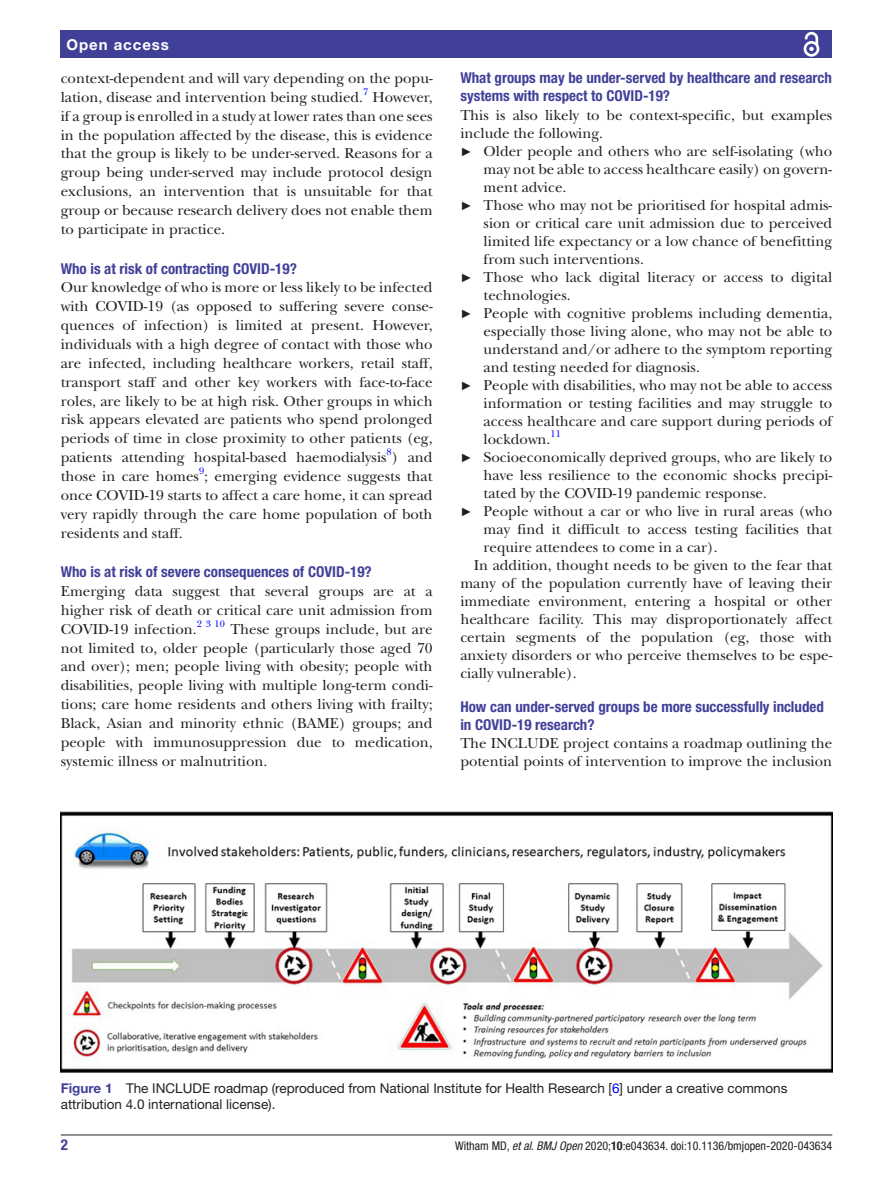
<style>
.page{position:relative;width:893px;height:1191px;background:#fff}
.page>*{position:absolute;margin:0;border:0;box-sizing:border-box;transform-origin:0 0}
.t1{font:15px/18.9px "New Baskerville";color:#231f20;text-align:justify}
.t2{font:700 condensed 15px/18px "Helvetica Neue LT Std";color:#414099}
.t3{font:700 15px "Helvetica Neue LT Std";letter-spacing:.065em;color:#fff}
.t4{font:13.5px/16.2px "Helvetica Neue LT Std";color:#231f20}
.t5{font:condensed 12px "Helvetica Neue LT Std";color:#231f20}
.t6{font:9.9px "New Baskerville";color:#00f}
.s1{font-family:"Arial";font-size:12px}
.s2{font-weight:700;color:#414099}
.s3{color:#00f}
.s4{font-style:italic}
.s5{font-weight:700}
</style>
<div class="page">
<hr style="left:61px;top:1134px;width:771px;height:1px;background:#231f20">
<div style="left:61px;top:31px;width:771px;height:27px;background:#414099"></div>
<svg style="left:803px;top:31px;width:17px;height:26px"></svg>
<img style="left:61px;top:811px;width:771px;height:262px">
<p class="t3" style="left:66px;top:35px;width:104px">Open access</p>
<p class="t1" style="left:61px;top:69px;width:373px">context-dependent and will vary depending on the popu&shy;lation, disease and intervention being studied.</p>
<p class="t6" style="left:363px;top:86px;width:7px">7</p>
<p class="t1" style="left:61px;top:88px;width:373px;text-indent:312px">However, if a group is enrolled in a study at lower rates than one sees in the population affected by the disease, this is evidence that the group is likely to be under-served. Reasons for a group being under-served may include protocol design exclusions, an intervention that is unsuitable for that group or because research delivery does not enable them to participate in practice.</p>
<p class="t2" style="left:61px;top:259px;width:238px">Who is at risk of contracting COVID-19?</p>
<p class="t1" style="left:61px;top:278px;width:373px">Our knowledge of who is more or less likely to be infected with COVID-19 (as opposed to suffering severe conse&shy;quences of infection) is limited at present. However, individuals with a high degree of contact with those who are infected, including healthcare workers, retail staff, transport staff and other key workers with face-to-face roles, are likely to be at high risk. Other groups in which risk appears elevated are patients who spend prolonged periods of time in close proximity to other patients (eg, patients attending hospital-based haemodialysis<sup>8</sup>) and those in care homes ; emerging evidence suggests that</p>
<p class="t6" style="left:199px;top:465px;width:7px">9</p>
<p class="t1" style="left:61px;top:485px;width:373px">once COVID-19 starts to affect a care home, it can spread very rapidly through the care home population of both residents and staff.</p>
<p class="t2" style="left:61px;top:562px;width:313px">Who is at risk of severe consequences of COVID-19?</p>
<p class="t1" style="left:61px;top:582px;width:373px">Emerging data suggest that several groups are at a higher risk of death or critical care unit admission from COVID-19 infection.</p>
<p class="t6" style="left:197px;top:618px;width:30px">2 3 10</p>
<p class="t1" style="left:61px;top:619px;width:373px;text-indent:170px">These groups include, but are not limited to, older people (particularly those aged 70 and over); men; people living with obesity; people with disabilities, people living with multiple long-term condi&shy;tions; care home residents and others living with frailty; Black, Asian and minority ethnic (BAME) groups; and people with immunosuppression due to medication, systemic illness or malnutrition.</p>
<p class="t2" style="left:460px;top:69px;width:373px">What groups may be under-served by healthcare and research systems with respect to COVID-19?</p>
<p class="t1" style="left:460px;top:105px;width:373px">This is also likely to be context-specific, but examples</p>
<p class="t1" style="left:460px;top:123px;width:144px">include the following.</p>
<p class="t1" style="left:460px;top:141px;width:373px"><span class="s1">►</span> Older people and others who are self-isolating (who</p>
<p class="t1" style="left:484px;top:159px;width:350px">may not be able to access healthcare easily) on govern-</p>
<p class="t1" style="left:484px;top:177px;width:84px">ment advice.</p>
<p class="t1" style="left:460px;top:195px;width:373px"><span class="s1">►</span> Those who may not be prioritised for hospital admis-</p>
<p class="t1" style="left:484px;top:213px;width:350px">sion or critical care unit admission due to perceived</p>
<p class="t1" style="left:484px;top:231px;width:350px">limited life expectancy or a low chance of benefitting</p>
<p class="t1" style="left:484px;top:249px;width:162px">from such interventions.</p>
<p class="t1" style="left:460px;top:267px;width:373px"><span class="s1">►</span> Those who lack digital literacy or access to digital</p>
<p class="t1" style="left:484px;top:285px;width:88px">technologies.</p>
<p class="t1" style="left:460px;top:303px;width:373px"><span class="s1">►</span> People with cognitive problems including dementia,</p>
<p class="t1" style="left:484px;top:321px;width:350px">especially those living alone, who may not be able to</p>
<p class="t1" style="left:484px;top:339px;width:350px">understand and/or adhere to the symptom reporting</p>
<p class="t1" style="left:484px;top:357px;width:218px">and testing needed for diagnosis.</p>
<p class="t1" style="left:460px;top:375px;width:373px"><span class="s1">►</span> People with disabilities, who may not be able to access</p>
<p class="t1" style="left:484px;top:393px;width:350px">information or testing facilities and may struggle to</p>
<p class="t1" style="left:484px;top:411px;width:350px">access healthcare and care support during periods of</p>
<p class="t1" style="left:484px;top:429px;width:68px">lockdown.</p>
<p class="t6" style="left:550px;top:428px;width:12px">11</p>
<p class="t1" style="left:460px;top:447px;width:373px"><span class="s1">►</span> Socioeconomically deprived groups, who are likely to</p>
<p class="t1" style="left:484px;top:465px;width:350px">have less resilience to the economic shocks precipi-</p>
<p class="t1" style="left:484px;top:483px;width:285px">tated by the COVID-19 pandemic response.</p>
<p class="t1" style="left:460px;top:501px;width:373px"><span class="s1">►</span> People without a car or who live in rural areas (who</p>
<p class="t1" style="left:484px;top:519px;width:350px">may find it difficult to access testing facilities that</p>
<p class="t1" style="left:484px;top:537px;width:235px">require attendees to come in a car).</p>
<p class="t1" style="left:474px;top:555px;width:360px">In addition, thought needs to be given to the fear that</p>
<p class="t1" style="left:460px;top:573px;width:373px">many of the population currently have of leaving their</p>
<p class="t1" style="left:460px;top:591px;width:373px">immediate environment, entering a hospital or other</p>
<p class="t1" style="left:460px;top:609px;width:373px">healthcare facility. This may disproportionately affect</p>
<p class="t1" style="left:460px;top:627px;width:373px">certain segments of the population (eg, those with</p>
<p class="t1" style="left:460px;top:645px;width:373px">anxiety disorders or who perceive themselves to be espe-</p>
<p class="t1" style="left:460px;top:663px;width:118px">cially vulnerable).</p>
<p class="t2" style="left:460px;top:697px;width:365px">How can under-served groups be more successfully included in COVID-19 research?</p>
<p class="t1" style="left:460px;top:734px;width:373px;line-height:18px">The INCLUDE project contains a roadmap outlining the potential points of intervention to improve the inclusion</p>
<p class="t4" style="left:61px;top:1080px;width:728px"><span class="s2">Figure 1</span> The INCLUDE roadmap (reproduced from National Institute for Health Research [<span class="s3">6</span>] under a creative commons attribution 4.0 international license).</p>
<p class="t2" style="left:61px;top:1135px;width:9px">2</p>
<p class="t5" style="left:455px;top:1138px;width:379px">Witham MD, <span class="s4">et al</span>. <span class="s4">BMJ Open</span> 2020;<span class="s5">10</span>:e043634. doi:10.1136/bmjopen-2020-043634</p>
</div>
